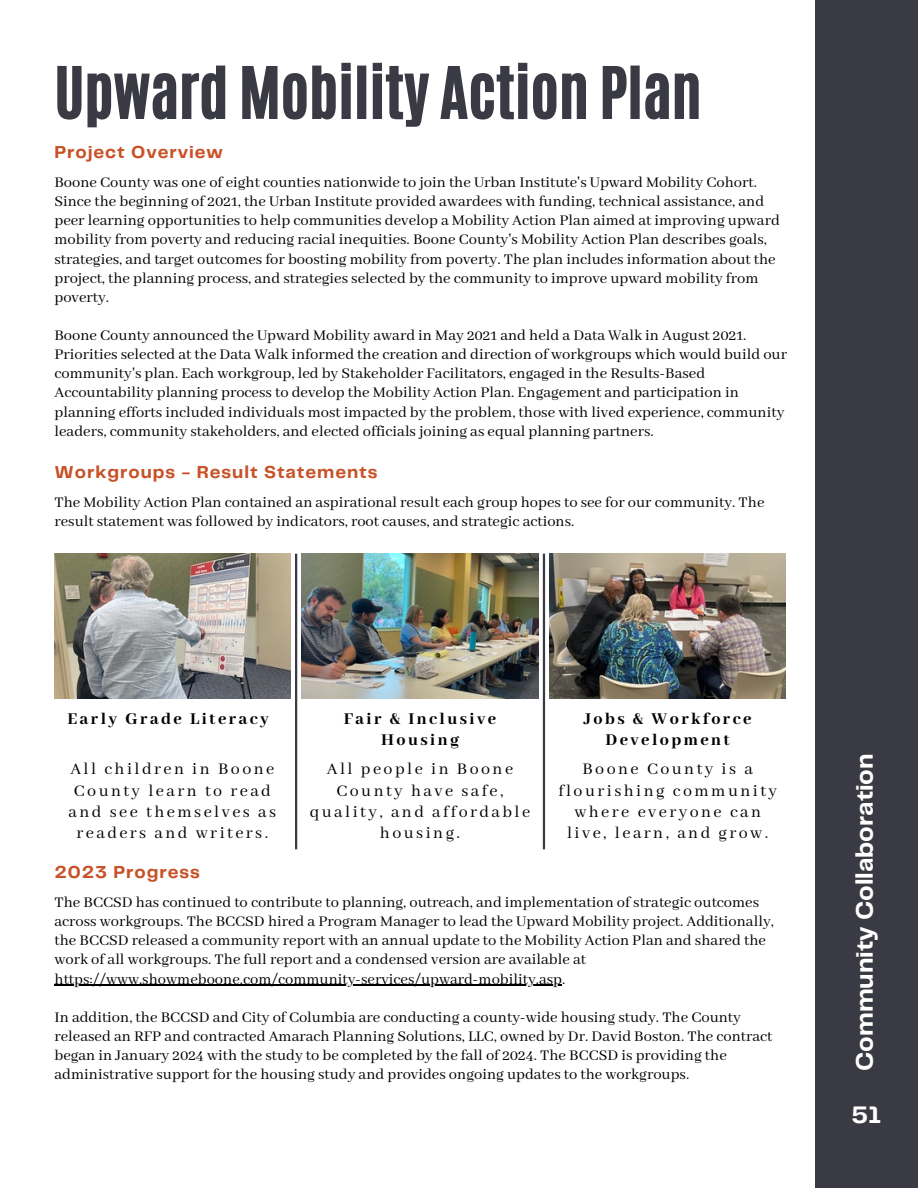
<style>
.page{position:relative;width:918px;height:1188px;background:#fff}
.page>*{position:absolute;margin:0;border:0;box-sizing:border-box;transform-origin:0 0}
.t1{font:60px "CA Generated";color:#3a3a44}
.t2{font:700 24.9px "Telegraf";color:#fff}
.t3{font:18px/21.3px "Abhaya Libre";letter-spacing:.135em;color:#000;text-align:center}
.t4{font:800 18px/21.3px "Abhaya Libre";letter-spacing:.135em;color:#000;text-align:center}
.t5{font:700 18px "Telegraf";letter-spacing:.055em;color:#c85228}
.t6{font:16.5px/19.2px "Abhaya Libre";color:#000}
</style>
<div class="page">
<img style="left:54px;top:554px;width:237px;height:145px">
<img style="left:302px;top:554px;width:236px;height:145px">
<img style="left:549px;top:554px;width:237px;height:145px">
<div style="left:815px;top:0;width:103px;height:1188px;background:#3a3a44"></div>
<hr style="left:54px;top:985px;width:508px;height:1px;background:#000">
<hr style="left:295px;top:554px;width:2px;height:295px;background:#3a3a44">
<hr style="left:543px;top:554px;width:2px;height:295px;background:#3a3a44">
<p class="t1" style="left:54px;top:50px;width:649px">Upward Mobility Action Plan</p>
<h2 class="t5" style="left:54px;top:145px;width:170px">Project Overview</h2>
<p class="t6" style="left:54px;top:173px;width:727px">Boone County was one of eight counties nationwide to join the Urban Institute's Upward Mobility Cohort.<br>Since the beginning of 2021, the Urban Institute provided awardees with funding, technical assistance, and peer learning opportunities to help communities develop a Mobility Action Plan aimed at improving upward mobility from poverty and reducing racial inequities. Boone County's Mobility Action Plan describes goals, strategies, and target outcomes for boosting mobility from poverty. The plan includes information about the project, the planning process, and strategies selected by the community to improve upward mobility from poverty.</p>
<h3 class="t6" style="left:54px;top:326px;width:734px">Boone County announced the Upward Mobility award in May 2021 and held a Data Walk in August 2021.<br>Priorities selected at the Data Walk informed the creation and direction of workgroups which would build our community's plan. Each workgroup, led by Stakeholder Facilitators, engaged in the Results-Based Accountability planning process to develop the Mobility Action Plan. Engagement and participation in planning efforts included individuals most impacted by the problem, those with lived experience, community leaders, community stakeholders, and elected officials joining as equal planning partners.</h3>
<p class="t5" style="left:54px;top:464px;width:324px">Workgroups - Result Statements</p>
<p class="t6" style="left:54px;top:493px;width:712px">The Mobility Action Plan contained an aspirational result each group hopes to see for our community. The result statement was followed by indicators, root causes, and strategic actions.</p>
<p class="t4" style="left:67px;top:709px;width:203px">Early Grade Literacy</p>
<h3 class="t4" style="left:344px;top:708px;width:154px">Fair &amp; Inclusive<br>Housing</h3>
<h3 class="t4" style="left:584px;top:708px;width:169px">Jobs &amp; Workforce<br>Development</h3>
<h3 class="t3" style="left:69px;top:759px;width:209px">All children in Boone<br>County learn to read and see themselves as readers and writers.</h3>
<p class="t3" style="left:310px;top:759px;width:222px">All people in Boone<br>County have safe, quality, and affordable housing.</p>
<p class="t3" style="left:558px;top:759px;width:220px">Boone County is a flourishing community where everyone can live, learn, and grow.</p>
<p class="t5" style="left:54px;top:864px;width:147px">2023 Progress</p>
<h3 class="t6" style="left:54px;top:893px;width:721px">The BCCSD has continued to contribute to planning, outreach, and implementation of strategic outcomes across workgroups. The BCCSD hired a Program Manager to lead the Upward Mobility project. Additionally, the BCCSD released a community report with an annual update to the Mobility Action Plan and shared the work of all workgroups. The full report and a condensed version are available at</h3>
<p class="t6" style="left:54px;top:970px;width:512px">https://www.showmeboone.com/community-services/upward-mobility.asp.</p>
<p class="t6" style="left:54px;top:1008px;width:720px">In addition, the BCCSD and City of Columbia are conducting a county-wide housing study. The County released an RFP and contracted Amarach Planning Solutions, LLC, owned by Dr. David Boston. The contract began in January 2024 with the study to be completed by the fall of 2024. The BCCSD is providing the administrative support for the housing study and provides ongoing updates to the workgroups.</p>
<h1 class="t2" style="left:854px;top:1071px;width:319px;rotate:-90deg">Community Collaboration</h1>
<h3 class="t2" style="left:852px;top:1104px;width:31px">51</h3>
</div>
